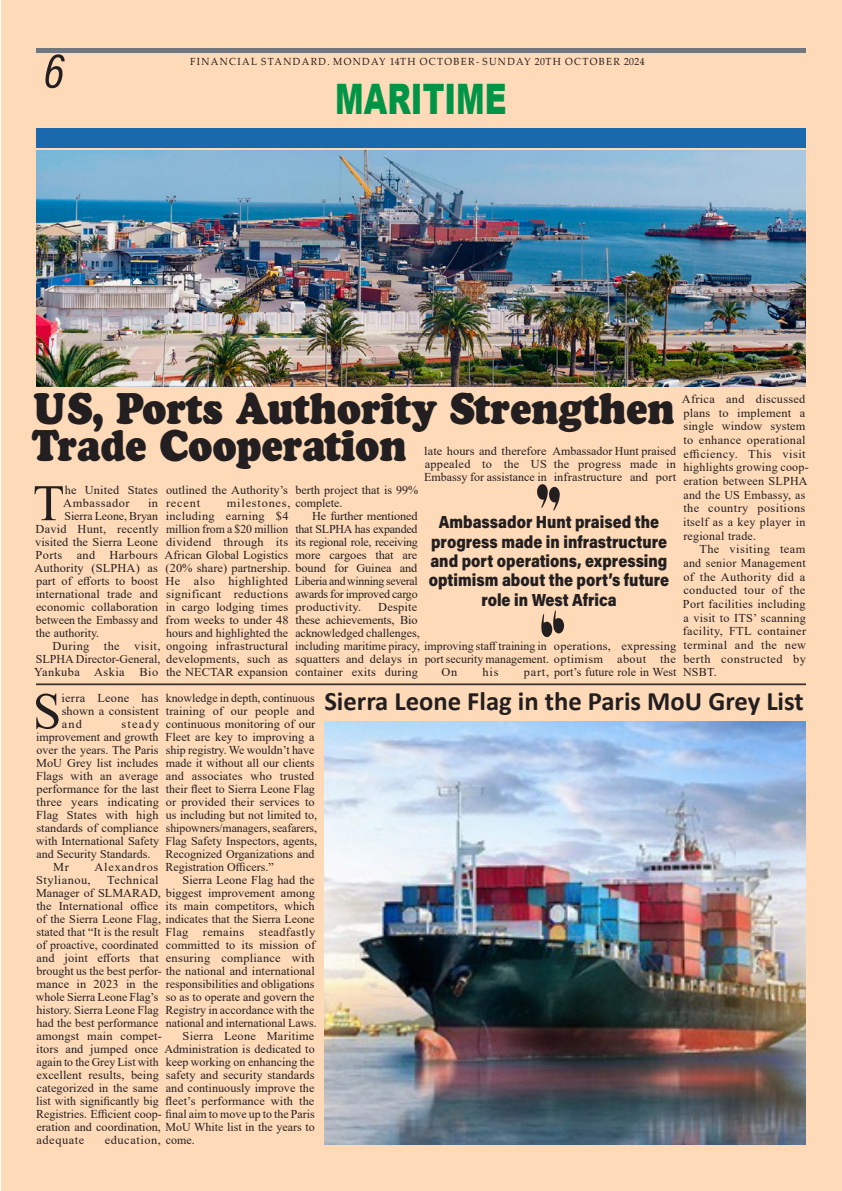
<style>
.page{position:relative;width:842px;height:1191px;background:#fff}
.page>*{position:absolute;margin:0;border:0;box-sizing:border-box;transform-origin:0 0}
.body-indent{font:51.3px "Times New Roman";color:#231f20}
.body{font:51.3px "Times New Roman";color:#231f20}
.t1{font:50px "Acumin Variable Concept";color:#231f20}
.t2{font:condensed 44.5px/36.7px "Cooper Black BQ";color:#231f20}
.t3{font:900 42px "Arial";color:#009546;scale:.72 1}
.t4{font:700 26.7px "Calibri";color:#231f20}
.body-2{font:17.5px/19.4px "Acumin Variable Concept";color:#231f20;text-align:center;scale:.86 1}
.body-3{font:12px/13px "Times New Roman";color:#231f20;text-align:justify}
.body-4{font:12px/13.6px "Times New Roman";letter-spacing:.02em;color:#231f20}
.body-indent-2{font:12px/13px "Times New Roman";letter-spacing:.01em;color:#231f20}
.body-indent-3{font:12px "Times New Roman";letter-spacing:.03em;color:#231f20}
.body-5{font:12px "Times New Roman";letter-spacing:.045em;color:#231f20}
.body-6{font:12px "Times New Roman";letter-spacing:.06em;color:#231f20}
.body-7{font:12px "Times New Roman";letter-spacing:.035em;color:#231f20}
.t5{font:10.3px "Palatino Linotype";letter-spacing:.14em;color:#231f20;scale:.95 1}
</style>
<div class="page">
<div style="left:1px;top:0;width:840px;height:1191px;background:#fedab8"></div>
<div style="left:36px;top:128px;width:770px;height:19px;background:#1a69ac"></div>
<hr style="left:36px;top:48px;width:770px;height:4px;background:#72777d">
<img style="left:36px;top:150px;width:770px;height:236px">
<svg style="left:541px;top:610px;width:24px;height:28px"></svg>
<svg style="left:537px;top:484px;width:23px;height:27px"></svg>
<img style="left:324px;top:721px;width:482px;height:423px">
<hr style="left:36px;top:683px;width:770px;height:1px;background:#231f20">
<hr style="left:36px;top:684px;width:770px;height:1px;background:#231f20">
<h2 class="t1" style="left:43px;top:36px;width:22px">6</h2>
<p class="t5" style="left:190px;top:54px;width:480px">FINANCIAL STANDARD. MONDAY 14TH OCTOBER- SUNDAY 20TH OCTOBER 2024</p>
<p class="t3" style="left:335px;top:68px;width:239px">MARITIME</p>
<p class="t2" style="left:32px;top:391px;width:644px">US, Ports Authority Strengthen<br>Trade Cooperation</p>
<p class="body-3" style="left:166px;top:483px;width:124px">outlined the Authority’s recent</p>
<p class="body-4" style="left:682px;top:392px;width:128px">Africa and discussed plans to implement a single window system to enhance operational efficiency. This visit highlights growing coop&shy;eration between SLPHA and the US Embassy, as the country positions itself as a key player in regional trade.</p>
<p class="body-3" style="left:683px;top:542px;width:125px;line-height:13.7px;text-indent:16px">The visiting team and senior Management of the Authority did a conducted tour of the Port facilities including a visit to ITS’ scanning facility, FTL container terminal and the new berth constructed by NSBT.</p>
<p class="body-3" style="left:424px;top:444px;width:124px">late hours and therefore appealed to the US Embassy for assistance in</p>
<p class="body-3" style="left:553px;top:444px;width:125px">Ambassador Hunt praised the progress made in infrastructure and port</p>
<p class="body-3" style="left:295px;top:483px;width:124px">berth project that is 99%</p>
<p class="body-3" style="left:295px;top:509px;width:124px;text-indent:17px">He further mentioned that SLPHA has expanded its regional role, receiving more cargoes that are</p>
<p class="body-3" style="left:295px;top:574px;width:124px">Liberia and winning several awards for improved cargo productivity.</p>
<p class="body-indent" style="left:33px;top:467px;width:33px">T</p>
<p class="body-indent-2" style="left:63px;top:483px;width:96px">he United States<br>Ambassador</p>
<p class="body-indent-2" style="left:148px;top:496px;width:12px">in</p>
<p class="body-indent-2" style="left:64px;top:509px;width:95px">Sierra Leone, Bryan</p>
<p class="body-indent-2" style="left:36px;top:522px;width:125px">David Hunt, recently</p>
<p class="body-indent-2" style="left:35px;top:535px;width:124px">visited the Sierra Leone</p>
<p class="body-indent-3" style="left:36px;top:547px;width:124px">Ports and Harbours</p>
<p class="body-indent-2" style="left:35px;top:561px;width:125px">Authority (SLPHA) as</p>
<p class="body-indent-2" style="left:36px;top:574px;width:124px">part of efforts to boost</p>
<p class="body-indent-2" style="left:36px;top:587px;width:124px">international trade and</p>
<p class="body-indent-2" style="left:36px;top:600px;width:124px">economic collaboration</p>
<p class="body-indent-2" style="left:36px;top:613px;width:124px">between the Embassy and</p>
<p class="body-indent-2" style="left:36px;top:626px;width:65px">the authority.</p>
<p class="body-3" style="left:34px;top:639px;width:128px;text-indent:18px">During the visit, SLPHA Director-General, Yankuba Askia Bio</p>
<p class="body-3" style="left:165px;top:496px;width:254px;text-align:left;text-indent:62px">milestones, complete.<br>including earning $4<br>million from a $20 million<br>dividend through its<br>African Global Logistics<br>(20% share) partnership. bound for Guinea and<br>He also highlighted<br>significant reductions<br>in cargo lodging times<br>from weeks to under 48<br>hours and highlighted the<br>ongoing infrastructural<br>developments, such as<br>the NECTAR expansion</p>
<p class="body-2" style="left:429px;top:511px;width:281px">Ambassador Hunt praised the progress made in infrastructure and port operations, expressing optimism about the port’s future role in West Africa</p>
<p class="body-3" style="left:295px;top:600px;width:253px;text-align:left;text-indent:83px">Despite<br>these achievements, Bio<br>acknowledged challenges,<br>including maritime piracy, improving staff training in squatters and delays in<br>container exits during</p>
<p class="body-4" style="left:554px;top:639px;width:124px">operations, expressing</p>
<p class="body-3" style="left:425px;top:652px;width:253px">port security management. optimism about the</p>
<p class="body-3" style="left:441px;top:665px;width:17px">On</p>
<p class="body-3" style="left:483px;top:665px;width:17px">his</p>
<p class="body-3" style="left:524px;top:665px;width:154px">part, port’s future role in West</p>
<p class="body" style="left:33px;top:675px;width:30px">S</p>
<p class="body-3" style="left:61px;top:691px;width:99px">ierra Leone has shown a consistent and</p>
<p class="body-3" style="left:165px;top:691px;width:153px;text-align:left">knowledge in depth, continuous training of our people and continuous monitoring of our<br>Fleet are key to improving a ship registry. We wouldn’t have made it without all our clients and associates who trusted their fleet to Sierra Leone Flag or provided their services to us including but not limited to, shipowners/managers, seafarers,<br>Flag Safety Inspectors, agents,<br>Recognized Organizations and<br>Registration Officers.”</p>
<p class="body-3" style="left:165px;top:867px;width:151px;line-height:26px;text-indent:17px">Sierra Leone Flag had the its main competitors, which Flag remains steadfastly</p>
<p class="body-4" style="left:166px;top:938px;width:151px;line-height:13px">committed to its mission of ensuring compliance with</p>
<p class="body-3" style="left:165px;top:977px;width:153px;text-align:left">responsibilities and obligations so as to operate and govern the<br>Registry in accordance with the national and international Laws.</p>
<p class="body-3" style="left:164px;top:1029px;width:152px;text-indent:18px">Sierra Leone Maritime Administration is dedicated to keep working on enhancing the safety and security standards and continuously improve the fleet’s performance with the</p>
<p class="body-3" style="left:36px;top:717px;width:125px;text-indent:86px">steady improvement and growth over the years. The Paris MoU Grey list includes Flags with an average performance for the last three years indicating Flag States with high standards of compliance with International Safety and Security Standards.</p>
<p class="body-3" style="left:53px;top:860px;width:17px">Mr</p>
<p class="body-6" style="left:95px;top:859px;width:65px">Alexandros</p>
<p class="body-7" style="left:36px;top:872px;width:56px">Stylianou,</p>
<p class="body-3" style="left:36px;top:873px;width:281px;text-align:left;text-indent:71px">Technical<br>Manager of SLMARAD, biggest improvement among the International office<br>of the Sierra Leone Flag, indicates that the Sierra Leone stated that “It is the result<br>of proactive, coordinated<br>and joint efforts that<br>brought us the best perfor- the national and international mance in 2023 in the<br>whole Sierra Leone Flag’s<br>history. Sierra Leone Flag<br>had the best performance<br>amongst main compet-<br>itors and jumped once<br>again to the Grey List with<br>excellent results, being<br>categorized in the same<br>list with significantly big<br>Registries. Efficient coop- final aim to move up to the Paris eration and coordination, MoU White list in the years to adequate</p>
<p class="body-5" style="left:105px;top:1132px;width:92px">education, come.</p>
<p class="t4" style="left:324px;top:682px;width:481px">Sierra Leone Flag in the Paris MoU Grey List</p>
</div>
